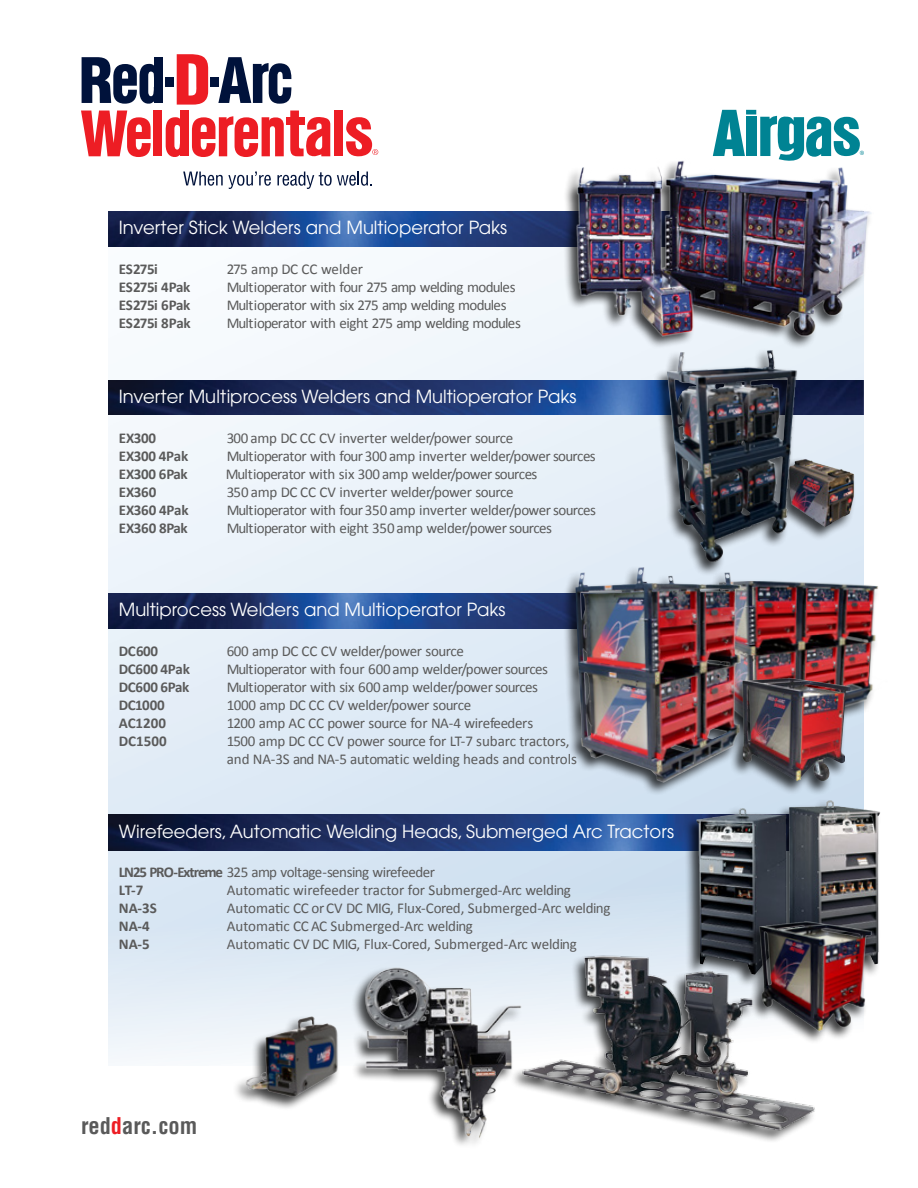
<style>
.page{position:relative;width:918px;height:1188px;background:#fff}
.page>*{position:absolute;margin:0;border:0;box-sizing:border-box;transform-origin:0 0}
.t1{font:700 condensed 22.5px "Helvetica";color:#5a5a5a}
.t2{font:18px "Avant Garde";color:#fff}
.t3{font:15px/18px "Calibri";letter-spacing:-.02em;color:#5a5a5a}
.t4{font:15px/18px "Calibri";letter-spacing:-.04em;color:#5a5a5a}
.t5{font:700 15px "Calibri";letter-spacing:-.02em;color:#5a5a5a}
.t6{font:15px "Calibri";color:#5a5a5a}
.s1{font-weight:700}
.s2{color:#ed1d24}
</style>
<div class="page">
<img style="left:108px;top:246px;width:756px;height:813px">
<div style="left:154px;top:57px;width:8px;height:46px;background:#00123b"></div>
<svg style="left:82px;top:57px;width:72px;height:47px"></svg>
<div style="left:165px;top:77px;width:9px;height:10px;background:#00123b"></div>
<div style="left:210px;top:77px;width:9px;height:10px;background:#00123b"></div>
<svg style="left:218px;top:57px;width:73px;height:47px"></svg>
<svg style="left:183px;top:172px;width:88px;height:17px"></svg>
<svg style="left:277px;top:172px;width:95px;height:17px"></svg>
<svg style="left:177px;top:54px;width:31px;height:51px"></svg>
<div style="left:154px;top:111px;width:8px;height:45px;background:#ed1d24"></div>
<div style="left:180px;top:111px;width:8px;height:45px;background:#ed1d24"></div>
<svg style="left:166px;top:117px;width:14px;height:40px"></svg>
<div style="left:334px;top:111px;width:9px;height:45px;background:#ed1d24"></div>
<div style="left:286px;top:117px;width:19px;height:8px;background:#ed1d24"></div>
<svg style="left:290px;top:111px;width:40px;height:46px"></svg>
<svg style="left:81px;top:111px;width:70px;height:46px"></svg>
<svg style="left:192px;top:116px;width:92px;height:41px"></svg>
<svg style="left:346px;top:117px;width:32px;height:40px"></svg>
<img style="left:108px;top:211px;width:440px;height:35px">
<div style="left:746px;top:110px;width:10px;height:5px;background:#008393"></div>
<div style="left:746px;top:117px;width:10px;height:39px;background:#008393"></div>
<svg style="left:713px;top:110px;width:32px;height:46px"></svg>
<svg style="left:760px;top:116px;width:104px;height:42px"></svg>
<img style="left:108px;top:593px;width:454px;height:35px">
<img style="left:108px;top:815px;width:574px;height:35px">
<img style="left:108px;top:380px;width:756px;height:35px">
<div style="left:563px;top:159px;width:310px;height:190px;background:#000;opacity:.75"></div>
<img style="left:548px;top:158px;width:325px;height:181px">
<div style="left:775px;top:457px;width:81px;height:83px;background:#000;opacity:.75"></div>
<img style="left:799px;top:459px;width:55px;height:68px">
<div style="left:653px;top:348px;width:146px;height:229px;background:#000;opacity:.75"></div>
<img style="left:667px;top:351px;width:130px;height:212px">
<img style="left:743px;top:579px;width:135px;height:152px">
<div style="left:562px;top:565px;width:181px;height:231px;background:#000;opacity:.75"></div>
<img style="left:576px;top:567px;width:69px;height:150px">
<div style="left:729px;top:676px;width:124px;height:119px;background:#000;opacity:.75"></div>
<img style="left:742px;top:678px;width:109px;height:105px">
<div style="left:233px;top:1015px;width:108px;height:96px;background:#000;opacity:.75"></div>
<img style="left:245px;top:1016px;width:93px;height:81px">
<div style="left:509px;top:954px;width:307px;height:189px;background:#000;opacity:.75"></div>
<img style="left:519px;top:952px;width:299px;height:182px">
<div style="left:352px;top:966px;width:171px;height:185px;background:#000;opacity:.75"></div>
<img style="left:364px;top:964px;width:160px;height:177px">
<div style="left:775px;top:798px;width:107px;height:191px;background:#000;opacity:.75"></div>
<img style="left:789px;top:800px;width:80px;height:119px">
<div style="left:682px;top:806px;width:106px;height:182px;background:#000;opacity:.75"></div>
<img style="left:696px;top:808px;width:83px;height:167px">
<div style="left:746px;top:919px;width:128px;height:126px;background:#000;opacity:.75"></div>
<img style="left:759px;top:921px;width:113px;height:111px">
<p class="t2" style="left:119px;top:217px;width:390px">Inverter Stick Welders and Multioperator Paks</p>
<p class="t5" style="left:119px;top:259px;width:40px">ES275i</p>
<p class="t6" style="left:227px;top:259px;width:138px">275 amp DC CC welder</p>
<p class="t5" style="left:119px;top:277px;width:73px">ES275i 4Pak</p>
<p class="t4" style="left:227px;top:278px;width:290px">Multioperator with four 275 amp welding modules</p>
<p class="t5" style="left:119px;top:295px;width:73px">ES275i 6Pak</p>
<p class="t4" style="left:227px;top:296px;width:281px">Multioperator with six 275 amp welding modules</p>
<p class="t5" style="left:119px;top:313px;width:73px">ES275i 8Pak</p>
<p class="t4" style="left:227px;top:314px;width:296px">Multioperator with eight 275 amp welding modules</p>
<p class="t2" style="left:119px;top:386px;width:459px">Inverter Multiprocess Welders and Multioperator Paks</p>
<p class="t5" style="left:119px;top:428px;width:39px">EX300</p>
<p class="t3" style="left:227px;top:429px;width:288px">300 amp DC CC CV inverter welder/power source</p>
<p class="t5" style="left:119px;top:446px;width:71px">EX300 4Pak</p>
<p class="t3" style="left:227px;top:447px;width:370px">Multioperator with four 300 amp inverter welder/power sources</p>
<p class="t5" style="left:119px;top:464px;width:70px">EX300 6Pak</p>
<p class="t3" style="left:226px;top:465px;width:313px">Multioperator with six 300 amp welder/power sources</p>
<p class="t5" style="left:119px;top:482px;width:39px">EX360</p>
<p class="t3" style="left:227px;top:483px;width:288px">350 amp DC CC CV inverter welder/power source</p>
<p class="t5" style="left:119px;top:500px;width:71px">EX360 4Pak</p>
<p class="t3" style="left:227px;top:501px;width:371px">Multioperator with four 350 amp inverter welder/power sources</p>
<p class="t5" style="left:119px;top:518px;width:70px">EX360 8Pak</p>
<p class="t3" style="left:227px;top:519px;width:327px">Multioperator with eight 350 amp welder/power sources</p>
<p class="t2" style="left:119px;top:599px;width:388px">Multiprocess Welders and Multioperator Paks</p>
<p class="t5" style="left:119px;top:641px;width:41px">DC600</p>
<p class="t3" style="left:227px;top:642px;width:239px">600 amp DC CC CV welder/power source</p>
<p class="t5" style="left:119px;top:659px;width:73px">DC600 4Pak</p>
<p class="t3" style="left:227px;top:660px;width:323px">Multioperator with four 600 amp welder/power sources</p>
<p class="t5" style="left:119px;top:677px;width:72px">DC600 6 Pak</p>
<p class="t3" style="left:227px;top:678px;width:313px">Multioperator with six 600 amp welder/power sources</p>
<p class="t5" style="left:119px;top:695px;width:48px">DC1000</p>
<p class="t3" style="left:227px;top:696px;width:246px">1000 amp DC CC CV welder/power source</p>
<p class="t5" style="left:119px;top:713px;width:49px">AC1200</p>
<p class="t3" style="left:227px;top:714px;width:308px">1200 amp AC CC power source for NA-4 wirefeeders</p>
<p class="t5" style="left:119px;top:731px;width:49px">DC1500</p>
<p class="t3" style="left:227px;top:732px;width:352px">1500 amp DC CC CV power source for LT-7 subarc tractors, and NA-3S and NA-5 automatic welding heads and controls</p>
<p class="t2" style="left:119px;top:821px;width:557px">Wirefeeders, Automatic Welding Heads, Submerged Arc Tractors</p>
<p class="t4" style="left:119px;top:864px;width:318px"><span class="s1">LN25 PRO-Extreme</span> 325 amp voltage-sensing wirefeeder<br><span class="s1">LT-7</span></p>
<p class="t6" style="left:227px;top:881px;width:346px">Automatic wirefeeder tractor for Submerged-Arc welding</p>
<p class="t5" style="left:119px;top:899px;width:40px">NA-3S</p>
<p class="t3" style="left:227px;top:900px;width:385px">Automatic CC or CV DC MIG, Flux-Cored, Submerged-Arc welding</p>
<p class="t5" style="left:119px;top:917px;width:32px">NA-4</p>
<p class="t3" style="left:227px;top:918px;width:248px">Automatic CC AC Submerged-Arc welding</p>
<p class="t5" style="left:119px;top:935px;width:32px">NA-5</p>
<p class="t3" style="left:227px;top:936px;width:352px">Automatic CV DC MIG, Flux-Cored, Submerged-Arc welding</p>
<h1 class="t1" style="left:81px;top:1112px;width:118px">red<span class="s2">d</span>arc.com</h1>
</div>
